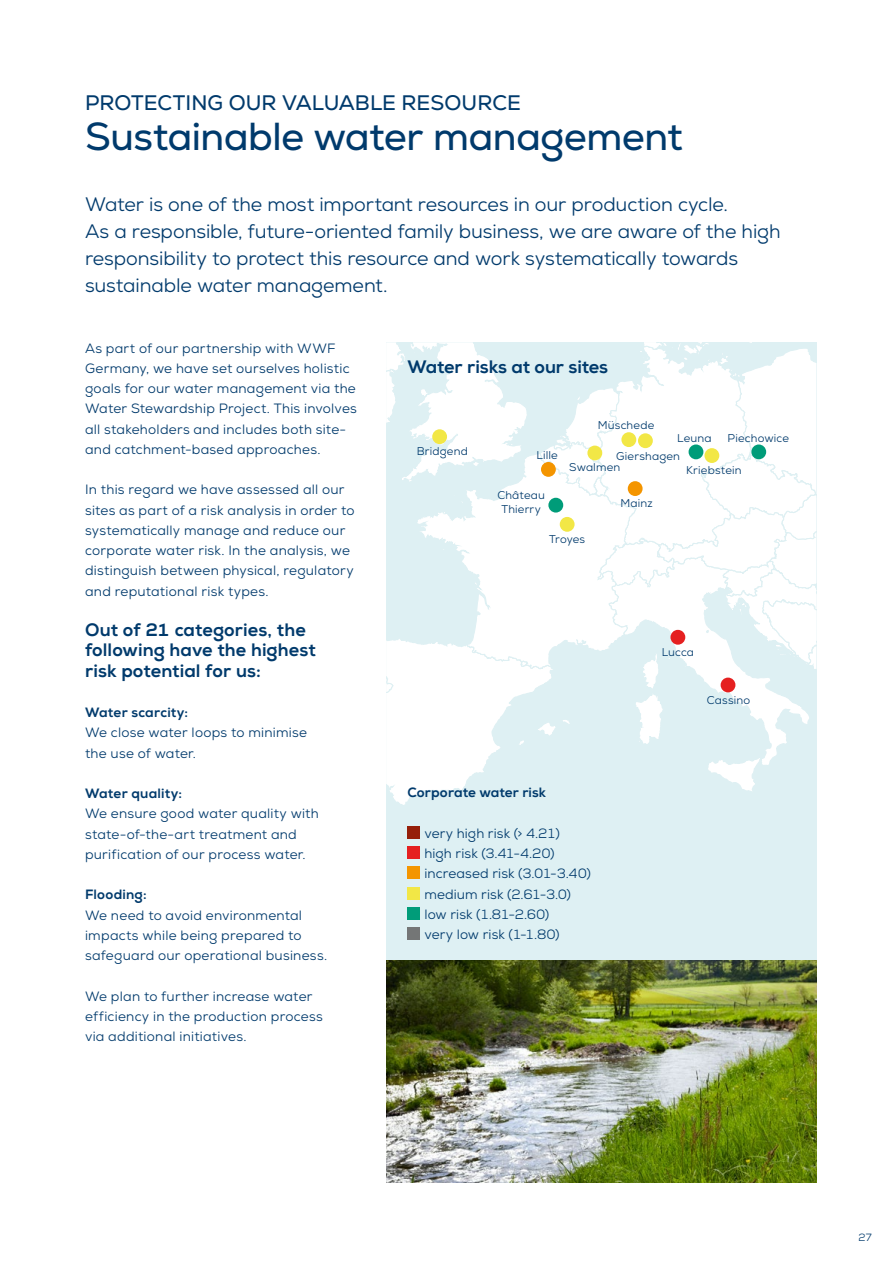
<style>
.page{position:relative;width:893px;height:1263px;background:#fff}
.page>*{position:absolute;margin:0;border:0;box-sizing:border-box;transform-origin:0 0}
.t1{font:39px "Nexa";letter-spacing:-.01em;color:#003a6c}
.t2{font:21px "Nexa";color:#003a6c}
.t3{font:19.5px/27px "Nexa";letter-spacing:-.005em;color:#003a6c}
.t4{font:800 18px/20.2px "Nexa";letter-spacing:.005em;color:#003a6c}
.t5{font:13.5px/20.2px "Nexa";letter-spacing:.02em;color:#003a6c}
.t6{font:800 13.5px "Nexa";letter-spacing:.01em;color:#003a6c}
.t7{font:11.25px/13.5px "Nexa";letter-spacing:.015em;color:#003a6c;text-align:center}
.t8{font:10.5px "Nexa";color:#003a6c}
</style>
<div class="page">
<div style="left:386px;top:342px;width:430px;height:638px;background:#def0f3"></div>
<img style="left:386px;top:960px;width:430px;height:223px">
<svg style="left:386px;top:342px;width:430px;height:463px"></svg>
<div style="left:407px;top:866px;width:13px;height:13px;background:#f49500"></div>
<div style="left:407px;top:826px;width:13px;height:12px;background:#961f09"></div>
<div style="left:407px;top:887px;width:13px;height:12px;background:#f2e746"></div>
<div style="left:407px;top:927px;width:13px;height:13px;background:#747676"></div>
<div style="left:407px;top:846px;width:13px;height:13px;background:#e52020"></div>
<div style="left:407px;top:907px;width:13px;height:12px;background:#009c79"></div>
<div style="left:432px;top:429px;width:15px;height:15px;background:#f2e746;border-radius:50%"></div>
<div style="left:560px;top:517px;width:15px;height:15px;background:#f2e746;border-radius:50%"></div>
<div style="left:548px;top:498px;width:15px;height:15px;background:#009c79;border-radius:50%"></div>
<div style="left:628px;top:481px;width:15px;height:15px;background:#f49500;border-radius:50%"></div>
<div style="left:541px;top:462px;width:15px;height:15px;background:#f49500;border-radius:50%"></div>
<div style="left:587px;top:446px;width:15px;height:14px;background:#f2e746;border-radius:50%"></div>
<div style="left:621px;top:432px;width:15px;height:15px;background:#f2e746;border-radius:50%"></div>
<div style="left:638px;top:433px;width:15px;height:15px;background:#f2e746;border-radius:50%"></div>
<div style="left:689px;top:444px;width:14px;height:15px;background:#009c79;border-radius:50%"></div>
<div style="left:704px;top:448px;width:15px;height:15px;background:#f2e746;border-radius:50%"></div>
<div style="left:751px;top:444px;width:15px;height:15px;background:#009c79;border-radius:50%"></div>
<div style="left:670px;top:630px;width:15px;height:15px;background:#e52020;border-radius:50%"></div>
<div style="left:721px;top:678px;width:14px;height:14px;background:#e52020;border-radius:50%"></div>
<h2 class="t2" style="left:85px;top:89px;width:437px">PROTECTING OUR VALUABLE RESOURCE</h2>
<h1 class="t1" style="left:85px;top:112px;width:599px">Sustainable water management</h1>
<p class="t3" style="left:85px;top:191px;width:697px">Water is one of the most important resources in our production cycle.<br>As a responsible, future-oriented family business, we are aware of the high responsibility to protect this resource and work systematically towards sustainable water management.</p>
<p class="t5" style="left:85px;top:338px;width:273px">As part of our partnership with WWF Germany, we have set ourselves holistic goals for our water management via the Water Stewardship Project. This involves all stakeholders and includes both site&shy;and catchment-based approaches.</p>
<p class="t5" style="left:85px;top:480px;width:271px">In this regard we have assessed all our sites as part of a risk analysis in order to systematically manage and reduce our corporate water risk. In the analysis, we distinguish between physical, regulatory and reputational risk types.</p>
<h3 class="t4" style="left:85px;top:620px;width:232px">Out of 21 categories, the following have the highest risk potential for us:</h3>
<p class="t6" style="left:85px;top:704px;width:105px">Water scarcity:</p>
<p class="t5" style="left:85px;top:723px;width:224px">We close water loops to minimise the use of water.</p>
<p class="t6" style="left:85px;top:785px;width:99px">Water quality:</p>
<p class="t5" style="left:85px;top:804px;width:235px">We ensure good water quality with state-of-the-art treatment and purification of our process water.</p>
<p class="t6" style="left:85px;top:886px;width:63px">Flooding:</p>
<p class="t5" style="left:85px;top:905px;width:244px">We need to avoid environmental impacts while being prepared to safeguard our operational business.</p>
<p class="t5" style="left:85px;top:986px;width:239px">We plan to further increase water efficiency in the production process via additional initiatives.</p>
<h3 class="t4" style="left:407px;top:357px;width:202px">Water risks at our sites</h3>
<p class="t7" style="left:417px;top:445px;width:53px">Bridgend</p>
<p class="t7" style="left:536px;top:448px;width:23px">Lille</p>
<p class="t7" style="left:497px;top:489px;width:49px">Château<br>Thierry</p>
<p class="t7" style="left:598px;top:418px;width:58px">Müschede</p>
<p class="t7" style="left:677px;top:432px;width:36px">Leuna</p>
<p class="t7" style="left:686px;top:464px;width:57px">Kriebstein</p>
<p class="t7" style="left:728px;top:432px;width:63px">Piechowice</p>
<p class="t7" style="left:616px;top:449px;width:65px">Giershagen</p>
<p class="t7" style="left:569px;top:461px;width:53px">Swalmen</p>
<p class="t7" style="left:620px;top:497px;width:34px">Mainz</p>
<p class="t7" style="left:549px;top:532px;width:37px">Troyes</p>
<p class="t7" style="left:662px;top:645px;width:34px">Lucca</p>
<p class="t7" style="left:707px;top:693px;width:45px">Cassino</p>
<p class="t6" style="left:407px;top:784px;width:140px">Corporate water risk</p>
<p class="t5" style="left:424px;top:823px;width:168px">very high risk (&gt; 4.21)<br>high risk (3.41-4.20) increased risk (3.01-3.40) medium risk (2.61-3.0) low risk (1.81-2.60)<br>very low risk (1-1.80)</p>
<p class="t8" style="left:859px;top:1230px;width:15px">27</p>
</div>
